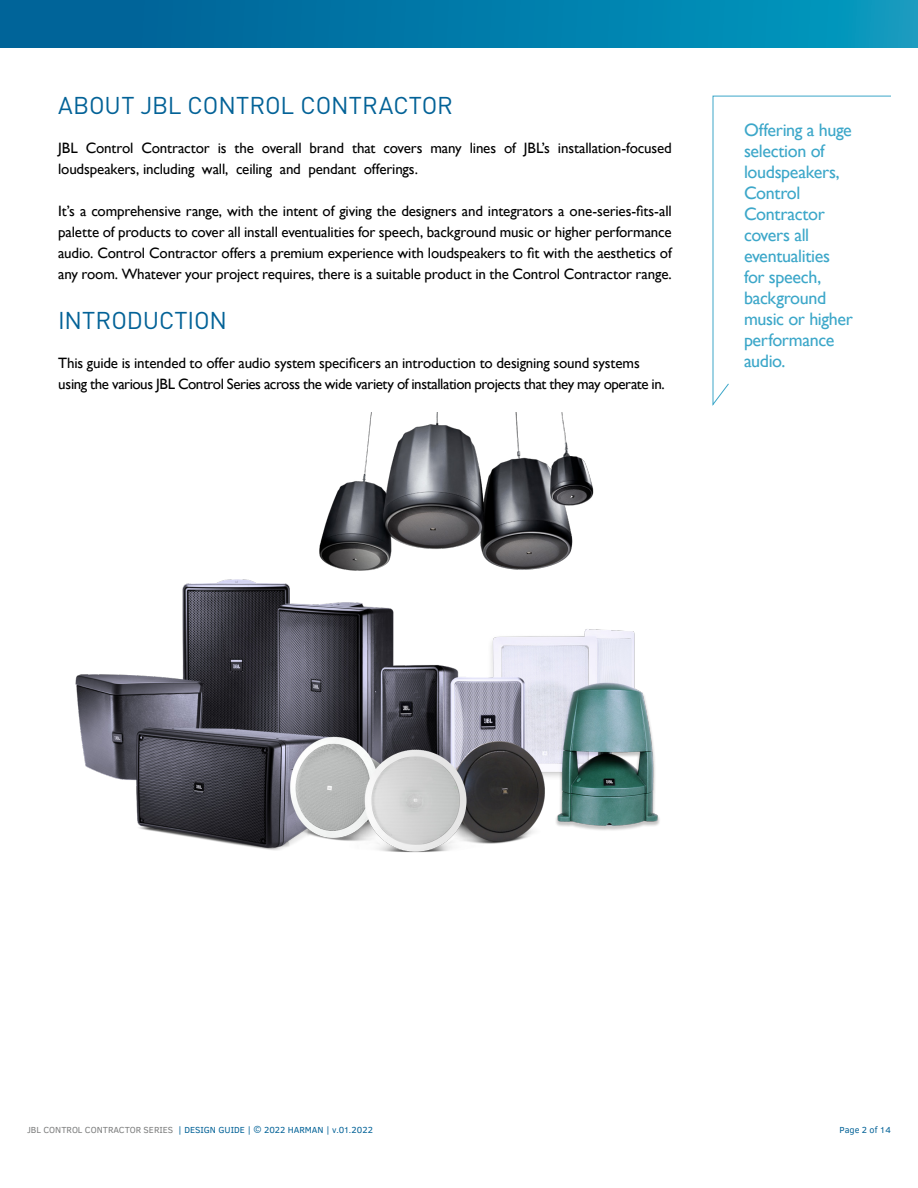
<style>
.page{position:relative;width:918px;height:1188px;background:#fff}
.page>*{position:absolute;margin:0;border:0;box-sizing:border-box;transform-origin:0 0}
.t1{font:24px "DIN Regular";color:#036297}
.t2{font:18px/21px "Gill Sans";letter-spacing:-.02em;color:#3ca7c9}
.t3{font:15px/21px "Gill Sans";letter-spacing:-.015em;color:#000}
.t4{font:9px "Clear Sans";color:#036297}
.s1{color:#7d7e7e}
</style>
<div class="page">
<svg style="left:0;top:0;width:918px;height:48px;background:#017ba9"></svg>
<svg style="left:713px;top:96px;width:178px;height:309px"></svg>
<img style="left:75px;top:413px;width:585px;height:440px">
<h1 class="t1" style="left:58px;top:91px;width:396px">ABOUT JBL CONTROL CONTRACTOR</h1>
<p class="t3" style="left:58px;top:138px;width:615px">JBL Control Contractor is the overall brand that covers many lines of JBL’s installation-focused loudspeakers, including wall, ceiling and pendant offerings.</p>
<p class="t3" style="left:58px;top:201px;width:615px;text-align:justify">It’s a comprehensive range, with the intent of giving the designers and integrators a one-series-fits-all palette of products to cover all install eventualities for speech, background music or higher performance audio. Control Contractor offers a premium experience with loudspeakers to fit with the aesthetics of any room. Whatever your project requires, there is a suitable product in the Control Contractor range.</p>
<h1 class="t1" style="left:58px;top:306px;width:170px">INTRODUCTION</h1>
<p class="t3" style="left:58px;top:353px;width:608px">This guide is intended to offer audio system specificers an introduction to designing sound systems using the various JBL Control Series across the wide variety of installation projects that they may operate in.</p>
<p class="t2" style="left:744px;top:119px;width:110px">Offering a huge selection of loudspeakers,<br>Control<br>Contractor covers all eventualities for speech, background music or higher performance audio.</p>
<p class="t4" style="left:27px;top:1124px;width:348px"><span class="s1">JBL CONTROL CONTRACTOR SERIES</span> | DESIGN GUIDE | © 2022 HARMAN | v.01.2022</p>
<p class="t4" style="left:840px;top:1124px;width:53px">Page 2 of 14</p>
</div>
